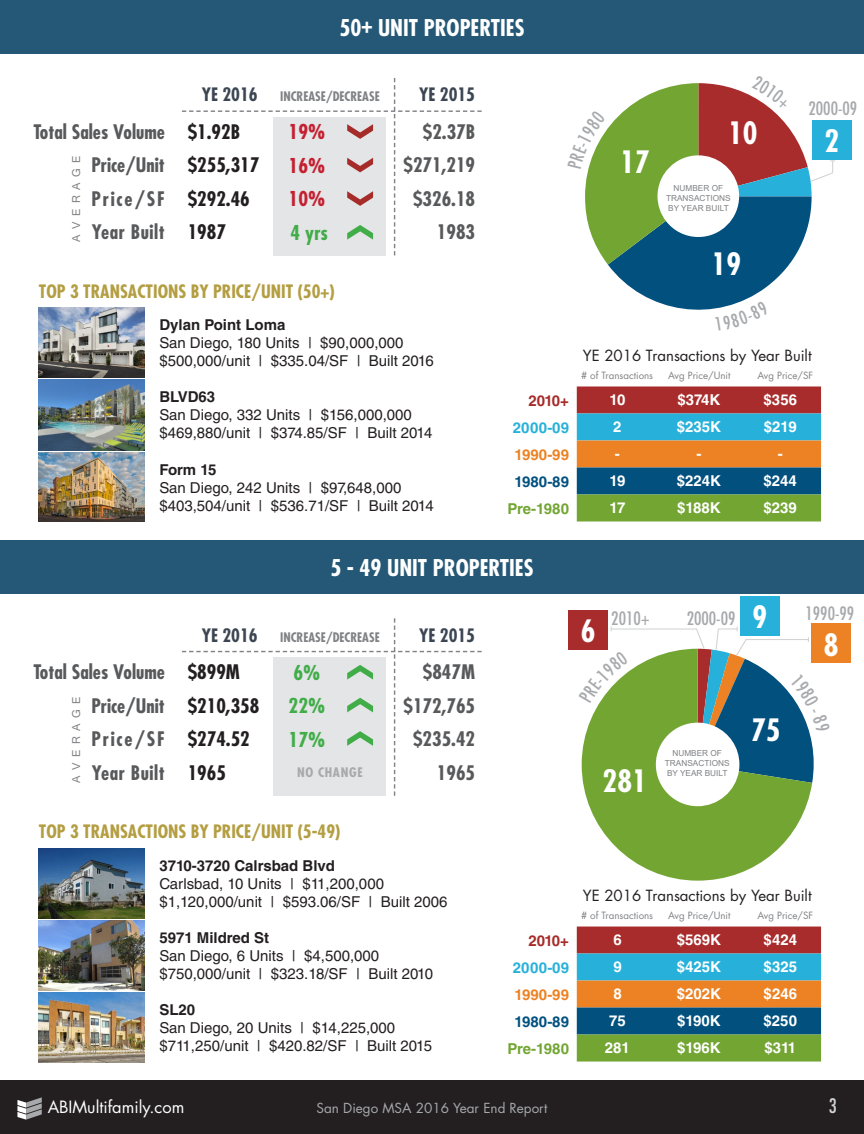
<style>
.page{position:relative;width:864px;height:1134px;background:#fff}
.page>*{position:absolute;margin:0;border:0;box-sizing:border-box;transform-origin:0 0}
.t1{font:700 condensed 30px "Futura Std";color:#fff}
.t2{font:700 condensed 22.5px "Futura Std";color:#fff}
.t3{font:700 condensed 19.95px/33.5px "Futura Std";color:#41ad49}
.t4{font:700 condensed 19.95px/33.5px "Futura Std";color:#c42031;text-align:justify}
.t5{font:700 condensed 19.5px/33.5px "Futura Std";color:#58595b;text-align:justify}
.t6{font:700 condensed 19.5px/33.5px "Futura Std";color:#231f20}
.t7{font:condensed 19.5px "Futura Std";color:#d1d3d4}
.t8{font:700 condensed 18px "Futura Std";color:#b49e42}
.t9{font:condensed 18px "Futura Std";color:#a7a9ac}
.t10{font:700 condensed 18px "Futura Std";color:#3c4653}
.t11{font:16.5px "Futura Std";color:#fff}
.t12{font:15px/18px "Helvetica LT Std";color:#231f20}
.t13{font:700 15px "Helvetica LT Std";color:#fff}
.t14{font:700 15px "Helvetica LT Std";color:#231f20}
.t15{font:15px "Futura Std";color:#231f20}
.t16{font:700 15px "Helvetica LT Std";letter-spacing:-.02em;color:#73a533}
.t17{font:700 15px "Helvetica LT Std";letter-spacing:.02em;color:#27b1da}
.t18{font:700 15px "Helvetica LT Std";color:#ec8223}
.t19{font:700 15px "Helvetica LT Std";color:#01507e}
.t20{font:700 15px "Helvetica LT Std";letter-spacing:-.055em;color:#a62c2a}
.t21{font:13.5px "Futura Std";color:#a7a9ac}
.t22{font:700 condensed 12.9px "Futura Std";color:#808285}
.t23{font:700 condensed 12.9px "Futura Std";letter-spacing:.05em;color:#a7a9ac;scale:1.05 1}
.t24{font:12px "Gautami";letter-spacing:.455em;color:#808285}
.t25{font:9.75px "Futura Std";color:#808285}
.t26{font:8.25px/9.9px "Arial";color:#808285;text-align:center}
</style>
<div class="page">
<img style="left:39px;top:849px;width:105px;height:213px">
<div style="left:0;top:0;width:864px;height:54px;background:#245876"></div>
<div style="left:0;top:540px;width:864px;height:54px;background:#245876"></div>
<svg style="left:577px;top:386px;width:244px;height:135px;background:#717860"></svg>
<svg style="left:182px;top:78px;width:300px;height:177px"></svg>
<img style="left:39px;top:308px;width:105px;height:70px">
<img style="left:39px;top:380px;width:105px;height:70px">
<img style="left:39px;top:452px;width:105px;height:70px">
<svg style="left:577px;top:927px;width:244px;height:135px;background:#717860"></svg>
<svg style="left:182px;top:618px;width:300px;height:178px"></svg>
<div style="left:812px;top:120px;width:40px;height:39px;background:#27b1da"></div>
<svg style="left:582px;top:649px;width:230px;height:232px;fill:#73a533"></svg>
<div style="left:740px;top:596px;width:40px;height:40px;background:#27b1da"></div>
<div style="left:568px;top:610px;width:40px;height:40px;background:#a82c2b"></div>
<hr style="left:611px;top:628px;width:86px;height:2px;background:#d1d3d4">
<div style="left:811px;top:624px;width:40px;height:39px;background:#ec8223"></div>
<div style="left:0;top:1080px;width:864px;height:54px;background:#231f20"></div>
<svg style="left:17px;top:1097px;width:25px;height:23px"></svg>
<svg style="left:585px;top:83px;width:250px;height:227px"></svg>
<svg style="left:695px;top:627px;width:119px;height:156px"></svg>
<svg style="left:582px;top:651px;width:46px;height:52px"></svg>
<h2 class="t2" style="left:339px;top:14px;width:187px">50+ UNIT PROPERTIES</h2>
<p class="t10" style="left:202px;top:83px;width:57px">YE 2016</p>
<p class="t10" style="left:419px;top:83px;width:57px">YE 2015</p>
<p class="t22" style="left:280px;top:88px;width:101px">INCREASE/DECREASE</p>
<h3 class="t5" style="left:91px;top:115px;width:75px;text-indent:-58px">Total Sales Volume Price/Unit Price/SF Year Built</h3>
<h3 class="t6" style="left:188px;top:115px;width:73px">$1.92B $255,317 $292.46<br>1987</h3>
<h3 class="t5" style="left:403px;top:115px;width:73px;text-align:right">$2.37B $271,219 $326.18<br>1983</h3>
<h3 class="t4" style="left:289px;top:115px;width:38px">19% 16% 10%</h3>
<h3 class="t3" style="left:291px;top:216px;width:39px">4 yrs</h3>
<p class="t24" style="left:69px;top:242px;width:88px;rotate:-90deg">AVERAGE</p>
<p class="t8" style="left:39px;top:280px;width:297px">TOP 3 TRANSACTIONS BY PRICE/UNIT (50+)</p>
<p class="t14" style="left:159px;top:316px;width:128px">Dylan Point Loma</p>
<p class="t12" style="left:159px;top:334px;width:276px">San Diego, 180 Units | $90,000,000 $500,000/unit | $335.04/SF | Built 2016</p>
<p class="t14" style="left:159px;top:388px;width:57px">BLVD63</p>
<p class="t12" style="left:159px;top:406px;width:275px">San Diego, 332 Units | $156,000,000 $469,880/unit | $374.85/SF | Built 2014</p>
<p class="t14" style="left:159px;top:460px;width:59px">Form 15</p>
<p class="t12" style="left:159px;top:478px;width:276px">San Diego, 242 Units | $97,648,000 $403,504/unit | $536.71/SF | Built 2014</p>
<h1 class="t1" style="left:620px;top:143px;width:31px">17</h1>
<h1 class="t1" style="left:728px;top:115px;width:31px">10</h1>
<p class="t26" style="left:666px;top:183px;width:66px">NUMBER OF<br>TRANSACTIONS<br>BY YEAR BUILT</p>
<h1 class="t1" style="left:712px;top:246px;width:31px">19</h1>
<p class="t9" style="left:809px;top:97px;width:50px">2000-09</p>
<h1 class="t1" style="left:825px;top:122px;width:16px">2</h1>
<p class="t20" style="left:529px;top:391px;width:42px">2010+</p>
<p class="t17" style="left:513px;top:418px;width:58px">2000-09</p>
<p class="t18" style="left:514px;top:445px;width:56px">1990-99</p>
<p class="t19" style="left:514px;top:472px;width:56px">1980-89</p>
<p class="t16" style="left:508px;top:499px;width:63px">Pre-1980</p>
<p class="t15" style="left:583px;top:346px;width:230px">YE 2016 Transactions by Year Built</p>
<p class="t25" style="left:581px;top:369px;width:73px"># of Transactions</p>
<p class="t25" style="left:668px;top:369px;width:64px">Avg Price/Unit</p>
<p class="t25" style="left:758px;top:369px;width:57px">Avg Price/SF</p>
<p class="t13" style="left:610px;top:391px;width:17px">10</p>
<p class="t13" style="left:677px;top:391px;width:45px">$374K</p>
<p class="t13" style="left:764px;top:391px;width:35px">$356</p>
<p class="t13" style="left:613px;top:418px;width:10px">2</p>
<p class="t13" style="left:677px;top:418px;width:46px">$235K</p>
<p class="t13" style="left:764px;top:418px;width:34px">$219</p>
<p class="t13" style="left:615px;top:445px;width:6px">-</p>
<p class="t13" style="left:696px;top:445px;width:6px">-</p>
<p class="t13" style="left:778px;top:445px;width:6px">-</p>
<p class="t13" style="left:609px;top:472px;width:18px">19</p>
<p class="t13" style="left:677px;top:472px;width:46px">$224K</p>
<p class="t13" style="left:764px;top:472px;width:35px">$244</p>
<p class="t13" style="left:609px;top:499px;width:18px">17</p>
<p class="t13" style="left:677px;top:499px;width:45px">$188K</p>
<p class="t13" style="left:764px;top:499px;width:35px">$239</p>
<h2 class="t2" style="left:330px;top:554px;width:205px">5 - 49 UNIT PROPERTIES</h2>
<p class="t10" style="left:202px;top:624px;width:57px">YE 2016</p>
<p class="t10" style="left:419px;top:624px;width:57px">YE 2015</p>
<p class="t22" style="left:280px;top:629px;width:101px">INCREASE/DECREASE</p>
<h1 class="t1" style="left:581px;top:612px;width:16px">6</h1>
<p class="t9" style="left:611px;top:607px;width:40px">2010+</p>
<p class="t9" style="left:687px;top:607px;width:50px">2000-09</p>
<h1 class="t1" style="left:753px;top:598px;width:16px">9</h1>
<p class="t9" style="left:806px;top:603px;width:50px">1990-99</p>
<h1 class="t1" style="left:824px;top:626px;width:16px">8</h1>
<h3 class="t5" style="left:91px;top:656px;width:75px;text-indent:-58px">Total Sales Volume Price/Unit Price/SF Year Built</h3>
<h3 class="t6" style="left:188px;top:655px;width:73px">$899M $210,358 $274.52<br>1965</h3>
<h3 class="t5" style="left:403px;top:655px;width:73px;text-align:right">$847M $172,765 $235.42<br>1965</h3>
<h3 class="t3" style="left:289px;top:656px;width:38px">6%<br>22%<br>17%</h3>
<p class="t24" style="left:69px;top:783px;width:88px;rotate:-90deg">AVERAGE</p>
<p class="t26" style="left:665px;top:748px;width:66px">NUMBER OF<br>TRANSACTIONS</p>
<p class="t23" style="left:297px;top:765px;width:64px">NO CHANGE</p>
<p class="t26" style="left:667px;top:768px;width:62px">BY YEAR BUILT</p>
<h1 class="t1" style="left:603px;top:762px;width:46px">281</h1>
<h1 class="t1" style="left:751px;top:711px;width:31px">75</h1>
<p class="t8" style="left:39px;top:820px;width:303px">TOP 3 TRANSACTIONS BY PRICE/UNIT (5-49)</p>
<p class="t14" style="left:159px;top:857px;width:177px">3710-3720 Calrsbad Blvd</p>
<p class="t12" style="left:159px;top:875px;width:290px">Carlsbad, 10 Units | $11,200,000 $1,120,000/unit | $593.06/SF | Built 2006</p>
<p class="t14" style="left:159px;top:928px;width:111px">5971 Mildred St</p>
<p class="t12" style="left:159px;top:947px;width:275px">San Diego, 6 Units | $4,500,000 $750,000/unit | $323.18/SF | Built 2010</p>
<p class="t14" style="left:159px;top:1000px;width:37px">SL20</p>
<p class="t12" style="left:159px;top:1018px;width:274px">San Diego, 20 Units | $14,225,000 $711,250/unit | $420.82/SF | Built 2015</p>
<p class="t20" style="left:529px;top:931px;width:42px">2010+</p>
<p class="t17" style="left:513px;top:958px;width:58px">2000-09</p>
<p class="t18" style="left:514px;top:985px;width:56px">1990-99</p>
<p class="t19" style="left:514px;top:1012px;width:56px">1980-89</p>
<p class="t16" style="left:508px;top:1039px;width:63px">Pre-1980</p>
<p class="t15" style="left:583px;top:886px;width:230px">YE 2016 Transactions by Year Built</p>
<p class="t25" style="left:581px;top:909px;width:73px"># of Transactions</p>
<p class="t25" style="left:668px;top:909px;width:64px">Avg Price/Unit</p>
<p class="t25" style="left:758px;top:909px;width:57px">Avg Price/SF</p>
<p class="t13" style="left:613px;top:931px;width:10px">6</p>
<p class="t13" style="left:677px;top:931px;width:46px">$569K</p>
<p class="t13" style="left:764px;top:931px;width:35px">$424</p>
<p class="t13" style="left:613px;top:958px;width:10px">9</p>
<p class="t13" style="left:677px;top:958px;width:46px">$425K</p>
<p class="t13" style="left:764px;top:958px;width:35px">$325</p>
<p class="t13" style="left:613px;top:985px;width:10px">8</p>
<p class="t13" style="left:677px;top:985px;width:46px">$202K</p>
<p class="t13" style="left:764px;top:985px;width:35px">$246</p>
<p class="t13" style="left:609px;top:1012px;width:18px">75</p>
<p class="t13" style="left:677px;top:1012px;width:45px">$190K</p>
<p class="t13" style="left:764px;top:1012px;width:35px">$250</p>
<p class="t13" style="left:605px;top:1039px;width:27px">281</p>
<p class="t13" style="left:677px;top:1039px;width:45px">$196K</p>
<p class="t13" style="left:764px;top:1039px;width:33px">$311</p>
<p class="t11" style="left:48px;top:1097px;width:138px">ABIMultifamily.com</p>
<p class="t21" style="left:317px;top:1100px;width:232px">San Diego MSA 2016 Year End Report</p>
<h3 class="t7" style="left:829px;top:1095px;width:10px">3</h3>
</div>
